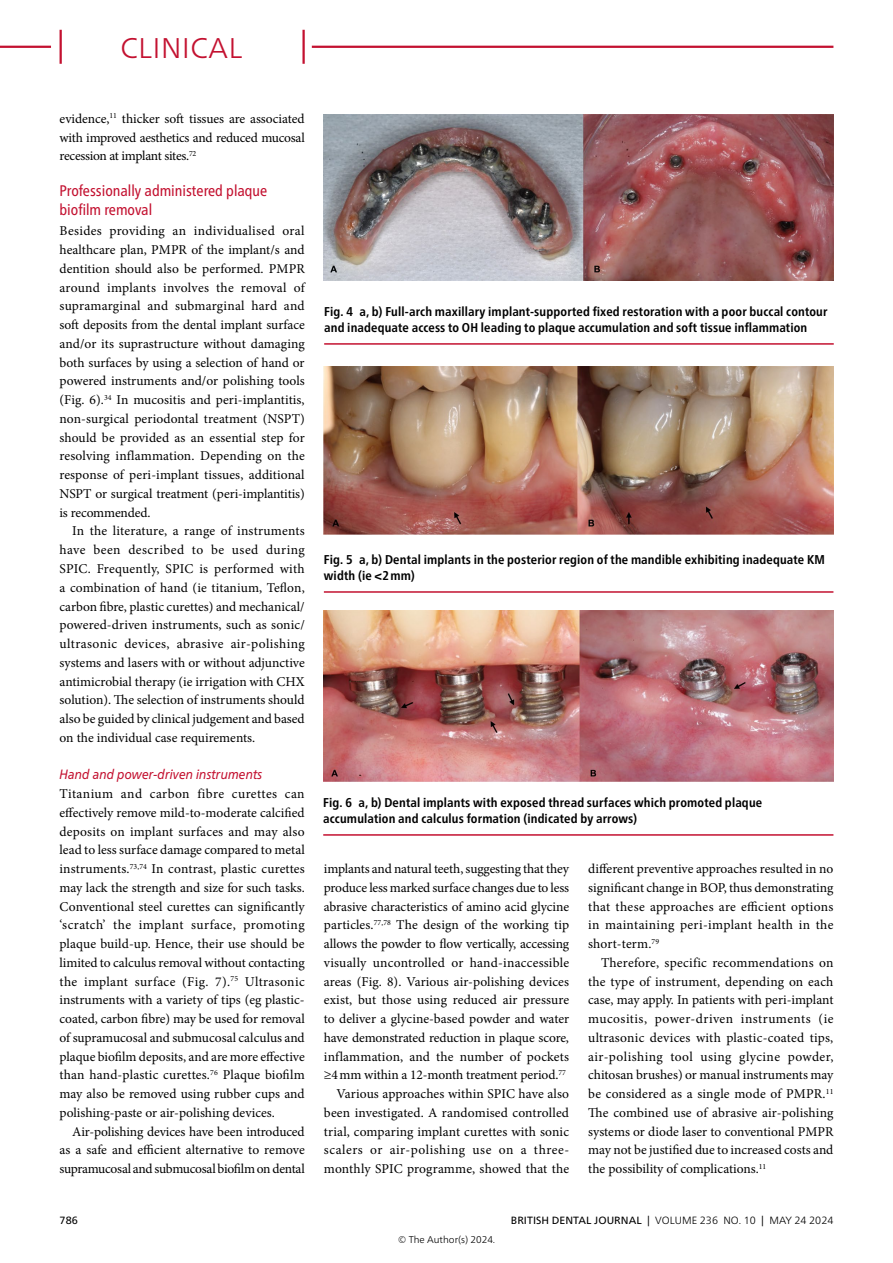
<style>
.page{position:relative;width:893px;height:1263px;background:#fff}
.page>*{position:absolute;margin:0;border:0;box-sizing:border-box;transform-origin:0 0}
.t1{font:300 28.5px "Frutiger Neue LT Pro";letter-spacing:.025em;color:#c31130}
.SectionHeading_2_MSS{font:condensed 15.3px/18.8px "Frutiger Neue LT Pro";color:#c31130}
.Para_9pt_justified{font:13.5px/18.8px "Minion Pro";letter-spacing:-.005em;color:#000;text-align:justify}
.Para_9pt_justified_1st{font:13.5px/18.8px "Minion Pro";letter-spacing:-.005em;color:#000;text-align:justify}
.SectionHeading_3_MSS{font:italic 13.5px "Frutiger Neue LT Pro";color:#c31130;scale:.9 1}
.Image_Caption_MSS{font:700 condensed 12.75px/16.5px "Frutiger Neue LT Pro";letter-spacing:.01em;color:#000}
.t2{font:300 10.5px "Frutiger Neue LT Pro";letter-spacing:.005em;color:#000}
.t3{font:10.5px "Frutiger Neue LT Pro";color:#000}
.t4{font:300 9.75px "Frutiger Neue LT Pro";color:#000}
.s1{font-weight:400}
</style>
<div class="page">
<hr style="left:324px;top:343px;width:510px;height:2px;background:#c31130">
<img style="left:324px;top:114px;width:510px;height:166px">
<img style="left:324px;top:367px;width:510px;height:168px">
<hr style="left:324px;top:591px;width:509px;height:2px;background:#c31130">
<img style="left:323px;top:610px;width:510px;height:172px">
<hr style="left:323px;top:834px;width:510px;height:2px;background:#c31130">
<hr style="left:0;top:46px;width:51px;height:2px;background:#c31130">
<hr style="left:312px;top:46px;width:521px;height:2px;background:#c31130">
<hr style="left:60px;top:30px;width:2px;height:34px;background:#c31130">
<hr style="left:302px;top:30px;width:3px;height:34px;background:#c31130">
<h1 class="t1" style="left:120px;top:31px;width:124px">CLINICAL</h1>
<p class="Para_9pt_justified" style="left:60px;top:109px;width:247px">evidence,<sup>11</sup> thicker soft tissues are associated with improved aesthetics and reduced mucosal recession at implant sites.<sup>72</sup></p>
<p class="SectionHeading_2_MSS" style="left:60px;top:182px;width:209px">Professionally administered plaque biofilm removal</p>
<p class="Para_9pt_justified_1st" style="left:60px;top:222px;width:247px">Besides providing an individualised oral healthcare plan, PMPR of the implant/s and dentition should also be performed. PMPR around implants involves the removal of supramarginal and submarginal hard and soft deposits from the dental implant surface and/or its suprastructure without damaging both surfaces by using a selection of hand or powered instruments and/or polishing tools (Fig. 6).<sup>34</sup> In mucositis and peri-implantitis, non-surgical periodontal treatment (NSPT) should be provided as an essential step for resolving inflammation. Depending on the response of peri-implant tissues, additional NSPT or surgical treatment (peri-implantitis) is recommended.</p>
<p class="Para_9pt_justified" style="left:60px;top:522px;width:247px;text-indent:13px">In the literature, a range of instruments have been described to be used during SPIC. Frequently, SPIC is performed with a combination of hand (ie titanium, Teflon, carbon fibre, plastic curettes) and mechanical/ powered-driven instruments, such as sonic/ ultrasonic devices, abrasive air-polishing systems and lasers with or without adjunctive antimicrobial therapy (ie irrigation with CHX solution). The selection of instruments should also be guided by clinical judgement and based on the individual case requirements.</p>
<p class="SectionHeading_3_MSS" style="left:60px;top:766px;width:227px">Hand and power-driven instruments</p>
<p class="Para_9pt_justified_1st" style="left:60px;top:784px;width:247px">Titanium and carbon fibre curettes can effectively remove mild-to-moderate calcified deposits on implant surfaces and may also lead to less surface damage compared to metal instruments.<sup>73,74</sup> In contrast, plastic curettes may lack the strength and size for such tasks.<br>Conventional steel curettes can significantly ‘scratch’ the implant surface, promoting plaque build-up. Hence, their use should be limited to calculus removal without contacting the implant surface (Fig. 7).<sup>75</sup> Ultrasonic instruments with a variety of tips (eg plastic&shy;coated, carbon fibre) may be used for removal of supramucosal and submucosal calculus and plaque biofilm deposits, and are more effective than hand-plastic curettes.<sup>76</sup> Plaque biofilm may also be removed using rubber cups and polishing-paste or air-polishing devices.</p>
<p class="Para_9pt_justified" style="left:60px;top:1122px;width:247px;text-indent:13px">Air-polishing devices have been introduced as a safe and efficient alternative to remove supramucosal and submucosal biofilm on dental</p>
<p class="Image_Caption_MSS" style="left:324px;top:303px;width:505px">Fig. 4 a, b) Full-arch maxillary implant-supported fixed restoration with a poor buccal contour and inadequate access to OH leading to plaque accumulation and soft tissue inflammation</p>
<p class="Image_Caption_MSS" style="left:324px;top:551px;width:503px">Fig. 5 a, b) Dental implants in the posterior region of the mandible exhibiting inadequate KM width (ie &lt;2mm)</p>
<p class="Image_Caption_MSS" style="left:323px;top:794px;width:440px">Fig. 6 a, b) Dental implants with exposed thread surfaces which promoted plaque accumulation and calculus formation (indicated by arrows)</p>
<p class="Para_9pt_justified" style="left:324px;top:859px;width:247px">implants and natural teeth, suggesting that they produce less marked surface changes due to less abrasive characteristics of amino acid glycine particles.<sup>77,78</sup> The design of the working tip allows the powder to flow vertically, accessing visually uncontrolled or hand-inaccessible areas (Fig. 8). Various air-polishing devices exist, but those using reduced air pressure to deliver a glycine-based powder and water have demonstrated reduction in plaque score, inflammation, and the number of pockets ≥4mm within a 12-month treatment period.<sup>77</sup></p>
<p class="Para_9pt_justified" style="left:324px;top:1084px;width:247px;text-indent:13px">Various approaches within SPIC have also been investigated. A randomised controlled trial, comparing implant curettes with sonic scalers or air-polishing use on a three&shy;monthly SPIC programme, showed that the</p>
<p class="Para_9pt_justified" style="left:588px;top:859px;width:247px">different preventive approaches resulted in no significant change in BOP, thus demonstrating that these approaches are efficient options in maintaining peri-implant health in the short-term.<sup>79</sup></p>
<p class="Para_9pt_justified" style="left:588px;top:953px;width:247px;text-indent:13px">Therefore, specific recommendations on the type of instrument, depending on each case, may apply. In patients with peri-implant mucositis, power-driven instruments (ie ultrasonic devices with plastic-coated tips, air-polishing tool using glycine powder, chitosan brushes) or manual instruments may be considered as a single mode of PMPR.<sup>11<br></sup>The combined use of abrasive air-polishing systems or diode laser to conventional PMPR may not be justified due to increased costs and the possibility of complications.<sup>11</sup></p>
<p class="t3" style="left:60px;top:1214px;width:20px">786</p>
<p class="t2" style="left:511px;top:1214px;width:324px"><span class="s1">BRITISH DENTAL JOURNAL |</span> VOLUME 236 NO. 10 <span class="s1">|</span> May 24 2024</p>
<p class="t4" style="left:398px;top:1234px;width:99px">© The Author(s) 2024.</p>
</div>
